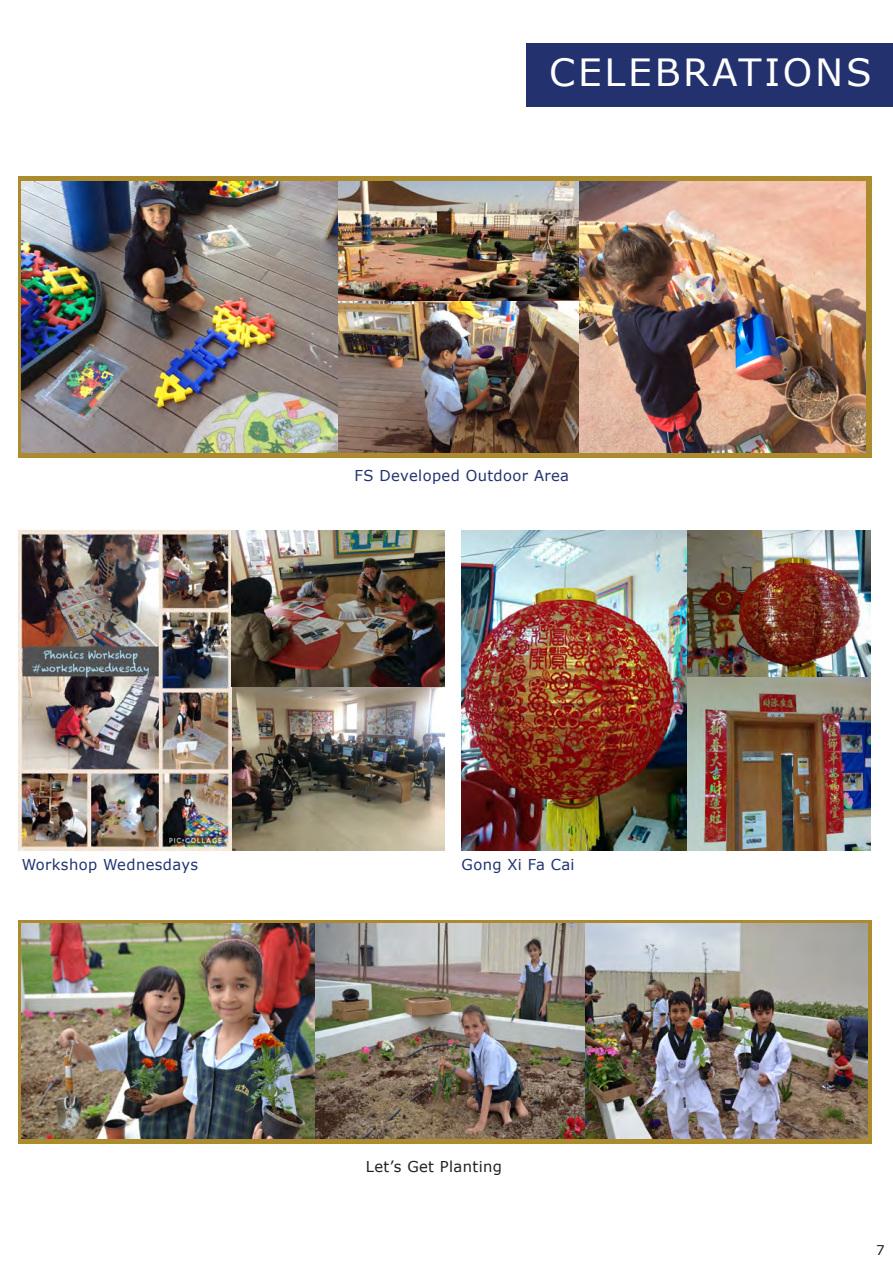
<style>
.page{position:relative;width:893px;height:1263px;background:#fff}
.page>*{position:absolute;margin:0;border:0;box-sizing:border-box;transform-origin:0 0}
.t1{font:37.5px "Verdana";letter-spacing:.075em;color:#fff}
.t2{font:15px "Verdana";letter-spacing:.025em;color:#23326f}
.t3{font:15px "Verdana";letter-spacing:.025em;color:#231f20}
.t4{font:13.5px "Verdana";color:#231f20}
</style>
<div class="page">
<div style="left:18px;top:177px;width:853px;height:281px;background:#ac8a2e"></div>
<div style="left:526px;top:43px;width:367px;height:64px;background:#23326f"></div>
<svg style="left:18px;top:920px;width:854px;height:223px;background:#a68633"></svg>
<img style="left:462px;top:531px;width:225px;height:319px">
<img style="left:687px;top:531px;width:184px;height:147px">
<img style="left:687px;top:678px;width:184px;height:172px">
<img style="left:231px;top:687px;width:214px;height:163px">
<img style="left:18px;top:531px;width:213px;height:319px">
<img style="left:22px;top:182px;width:317px;height:271px">
<img style="left:22px;top:923px;width:293px;height:215px">
<img style="left:315px;top:923px;width:271px;height:215px">
<img style="left:586px;top:923px;width:282px;height:215px">
<img style="left:339px;top:181px;width:240px;height:121px">
<img style="left:339px;top:302px;width:240px;height:151px">
<img style="left:579px;top:181px;width:287px;height:272px">
<img style="left:231px;top:531px;width:214px;height:156px">
<p class="t2" style="left:22px;top:854px;width:178px">Workshop Wednesdays</p>
<h1 class="t1" style="left:549px;top:47px;width:324px">CELEBRATIONS</h1>
<p class="t2" style="left:354px;top:465px;width:216px">FS Developed Outdoor Area</p>
<p class="t2" style="left:462px;top:854px;width:115px">Gong Xi Fa Cai</p>
<p class="t3" style="left:366px;top:1156px;width:138px">Let’s Get Planting</p>
<p class="t4" style="left:876px;top:1241px;width:10px">7</p>
</div>
